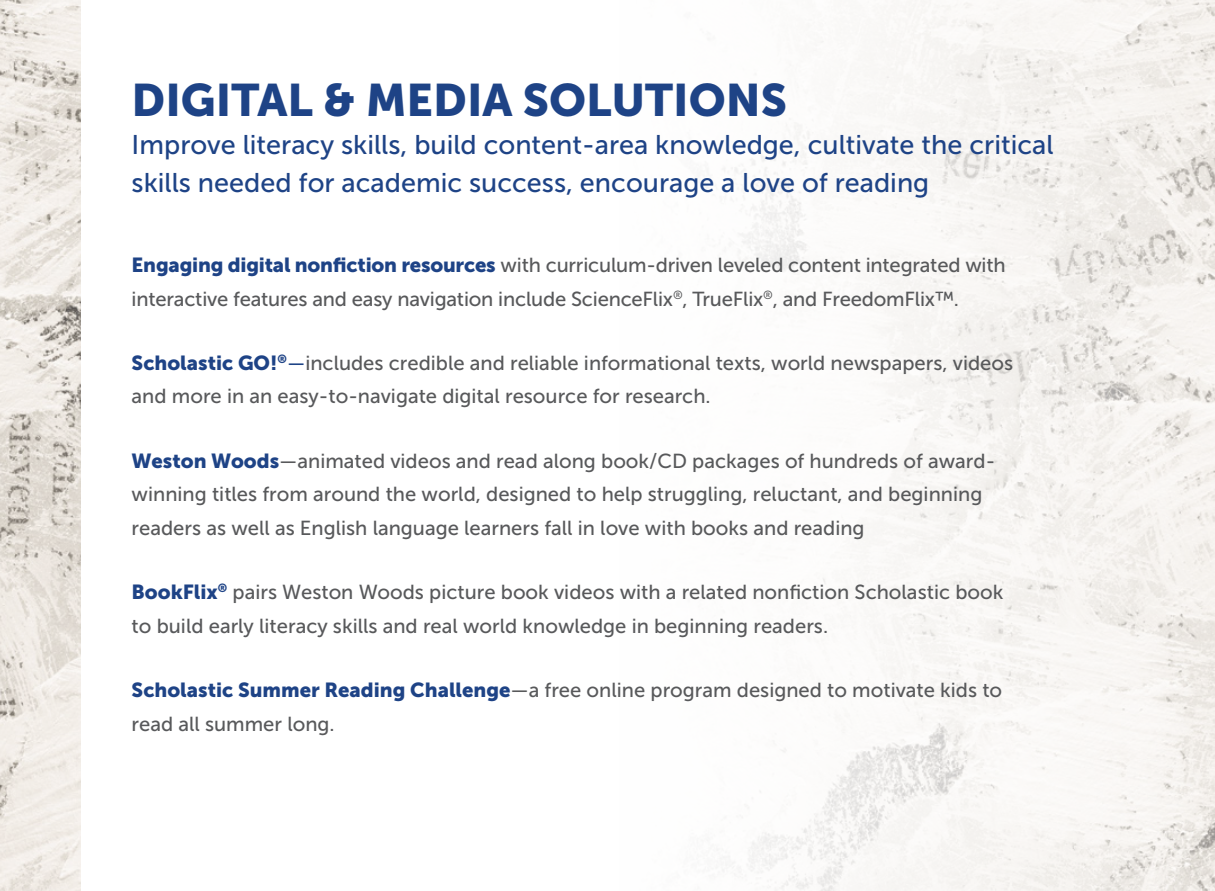
<style>
.page{position:relative;width:1215px;height:891px;background:#fff}
.page>*{position:absolute;margin:0;border:0;box-sizing:border-box;transform-origin:0 0}
.t1{font:45.23px "Museo Sans 900";color:#1e4386}
.t2{font:27px/37.8px "Museo Sans 500";color:#1e4386}
.t3{font:20.25px/33.8px "Museo Sans 500";color:#58595b}
.s1{font-family:"Museo Sans 900";color:#1e4386}
.s2{color:#1e4386}
</style>
<div class="page">
<img style="left:0;top:0;width:81px;height:891px">
<img style="left:715px;top:0;width:500px;height:891px">
<h1 class="t1" style="left:132px;top:75px;width:657px">DIGITAL &amp; MEDIA SOLUTIONS</h1>
<h2 class="t2" style="left:132px;top:126px;width:924px">Improve literacy skills, build content-area knowledge, cultivate the critical skills needed for academic success, encourage a love of reading</h2>
<p class="t3" style="left:132px;top:248px;width:876px"><span class="s1">Engaging digital nonfiction resources</span> with curriculum-driven leveled content integrated with interactive features and easy navigation include ScienceFlix<sup>®</sup>, TrueFlix<sup>®</sup>, and FreedomFlix™.</p>
<p class="t3" style="left:132px;top:346px;width:883px"><span class="s1">Scholastic GO!</span><sup>®</sup><span class="s2">—</span>includes credible and reliable informational texts, world newspapers, videos and more in an easy-to-navigate digital resource for research.</p>
<p class="t3" style="left:132px;top:444px;width:865px"><span class="s1">Weston Woods</span>—animated videos and read along book/CD packages of hundreds of award&shy;winning titles from around the world, designed to help struggling, reluctant, and beginning readers as well as English language learners fall in love with books and reading</p>
<p class="t3" style="left:132px;top:575px;width:873px"><span class="s1">BookFlix</span><sup>®</sup> pairs Weston Woods picture book videos with a related nonfiction Scholastic book to build early literacy skills and real world knowledge in beginning readers.</p>
<p class="t3" style="left:132px;top:673px;width:872px"><span class="s1">Scholastic Summer Reading Challenge</span>—a free online program designed to motivate kids to read all summer long.</p>
</div>
